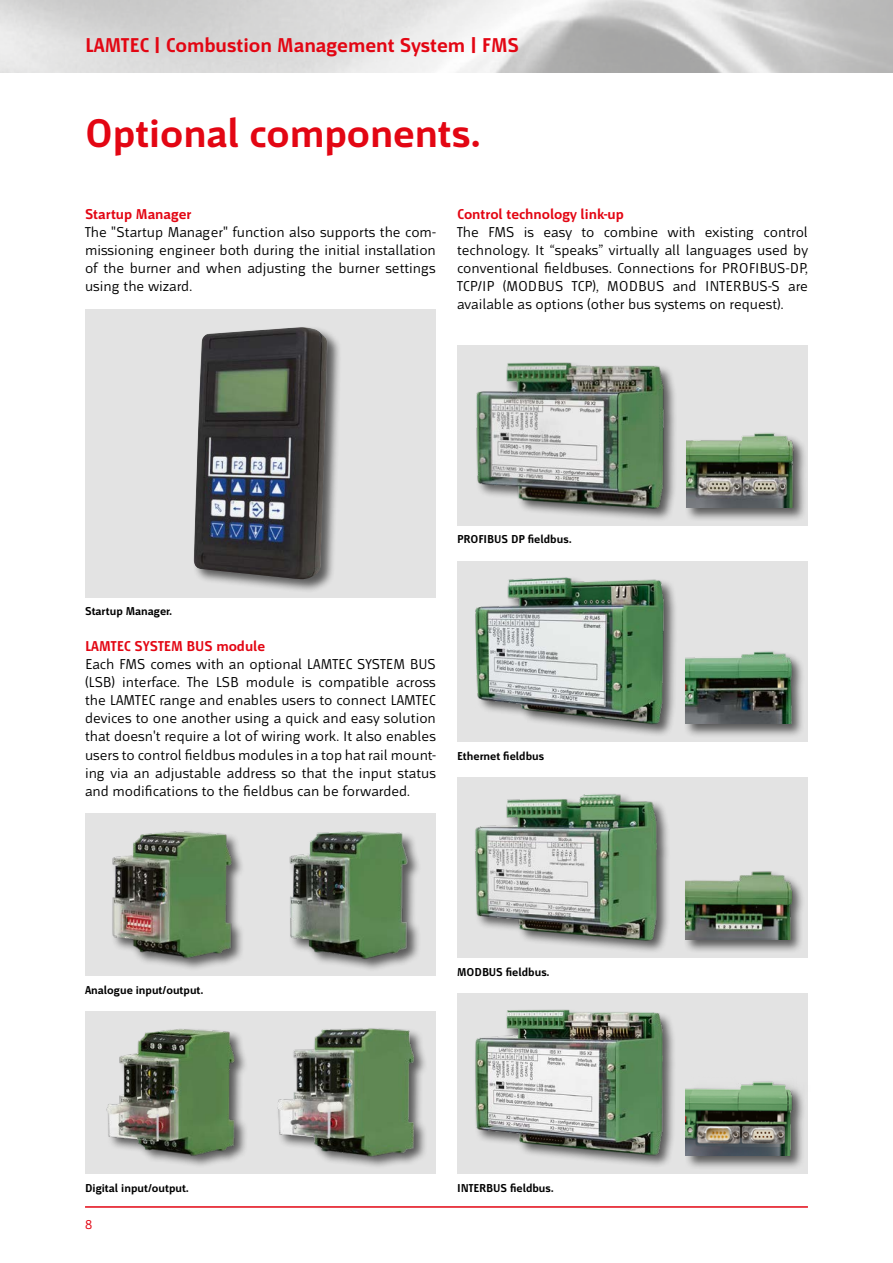
<style>
.page{position:relative;width:893px;height:1263px;background:#fff}
.page>*{position:absolute;margin:0;border:0;box-sizing:border-box;transform-origin:0 0}
.t1{font:700 42px "Mr Jones";color:#e30613}
.t2{font:700 21px "Mr Jones";color:#e30613}
.t3{font:15px/18px "Mr Jones";color:#000;text-align:justify}
.t4{font:700 15px "Mr Jones";color:#e30613}
.t5{font:13.5px "Mr Jones";color:#e30613}
.t6{font:700 12px "Mr Jones";color:#000}
</style>
<div class="page">
<hr style="left:85px;top:1206px;width:723px;height:2px;background:#e30613">
<div style="left:85px;top:813px;width:351px;height:162px;background:#e3e3e3"></div>
<div style="left:111px;top:830px;width:134px;height:142px;background:#000;opacity:.6"></div>
<img style="left:111px;top:830px;width:125px;height:133px">
<div style="left:289px;top:831px;width:133px;height:141px;background:#000;opacity:.6"></div>
<img style="left:289px;top:831px;width:124px;height:131px">
<div style="left:85px;top:1011px;width:351px;height:162px;background:#e3e3e3"></div>
<div style="left:106px;top:1028px;width:143px;height:141px;background:#000;opacity:.6"></div>
<img style="left:106px;top:1028px;width:139px;height:134px">
<img style="left:277px;top:1028px;width:147px;height:138px">
<div style="left:457px;top:777px;width:351px;height:180px;background:#e3e3e3"></div>
<div style="left:683px;top:870px;width:122px;height:84px;background:#000;opacity:.6"></div>
<img style="left:685px;top:870px;width:111px;height:69px">
<div style="left:473px;top:792px;width:198px;height:162px;background:#000;opacity:.6"></div>
<img style="left:473px;top:792px;width:194px;height:155px">
<div style="left:457px;top:993px;width:351px;height:180px;background:#e3e3e3"></div>
<div style="left:684px;top:1076px;width:127px;height:94px;background:#000;opacity:.6"></div>
<img style="left:686px;top:1076px;width:112px;height:79px">
<img style="left:475px;top:1009px;width:199px;height:157px">
<div style="left:457px;top:561px;width:351px;height:180px;background:#e3e3e3"></div>
<div style="left:684px;top:649px;width:122px;height:89px;background:#000;opacity:.6"></div>
<img style="left:685px;top:649px;width:121px;height:74px">
<div style="left:474px;top:576px;width:204px;height:161px;background:#000;opacity:.6"></div>
<img style="left:474px;top:576px;width:204px;height:156px">
<div style="left:457px;top:345px;width:351px;height:180px;background:#e3e3e3"></div>
<div style="left:684px;top:432px;width:123px;height:90px;background:#000;opacity:.6"></div>
<img style="left:686px;top:432px;width:112px;height:75px">
<img style="left:476px;top:362px;width:199px;height:157px">
<div style="left:85px;top:309px;width:351px;height:288px;background:#e3e3e3"></div>
<div style="left:192px;top:326px;width:149px;height:268px;background:#000;opacity:.6"></div>
<img style="left:194px;top:327px;width:133px;height:252px">
<h2 class="t2" style="left:85px;top:33px;width:436px">LAMTEC | Combustion Management System | FMS</h2>
<h1 class="t1" style="left:85px;top:111px;width:397px">Optional components.</h1>
<p class="t4" style="left:85px;top:206px;width:108px">Startup Manager</p>
<p class="t3" style="left:85px;top:224px;width:352px">The "Startup Manager" function also supports the com&shy;missioning engineer both during the initial installation of the burner and when adjusting the burner settings using the wizard.</p>
<p class="t4" style="left:457px;top:206px;width:168px">Control technology link-up</p>
<p class="t3" style="left:457px;top:224px;width:352px">The FMS is easy to combine with existing control technology. It “speaks” virtually all languages used by conventional fieldbuses. Connections for PROFIBUS-DP, TCP/IP (MODBUS TCP), MODBUS and INTERBUS-S are available as options (other bus systems on request).</p>
<p class="t6" style="left:457px;top:533px;width:116px">PROFIBUS DP fieldbus.</p>
<p class="t6" style="left:85px;top:605px;width:88px">Startup Manager.</p>
<p class="t4" style="left:85px;top:638px;width:182px">LAMTEC SYSTEM BUS module</p>
<p class="t3" style="left:85px;top:656px;width:352px">Each FMS comes with an optional LAMTEC SYSTEM BUS (LSB) interface. The LSB module is compatible across the LAMTEC range and enables users to connect LAMTEC devices to one another using a quick and easy solution that doesn't require a lot of wiring work. It also enables users to control fieldbus modules in a top hat rail mount&shy;ing via an adjustable address so that the input status and modifications to the fieldbus can be forwarded.</p>
<p class="t6" style="left:457px;top:749px;width:88px">Ethernet fieldbus</p>
<p class="t6" style="left:85px;top:983px;width:120px">Analogue input/output.</p>
<p class="t6" style="left:457px;top:965px;width:94px">MODBUS fieldbus.</p>
<p class="t6" style="left:85px;top:1181px;width:105px">Digital input/output.</p>
<p class="t5" style="left:85px;top:1217px;width:9px">8</p>
<p class="t6" style="left:457px;top:1181px;width:98px">INTERBUS fieldbus.</p>
</div>
